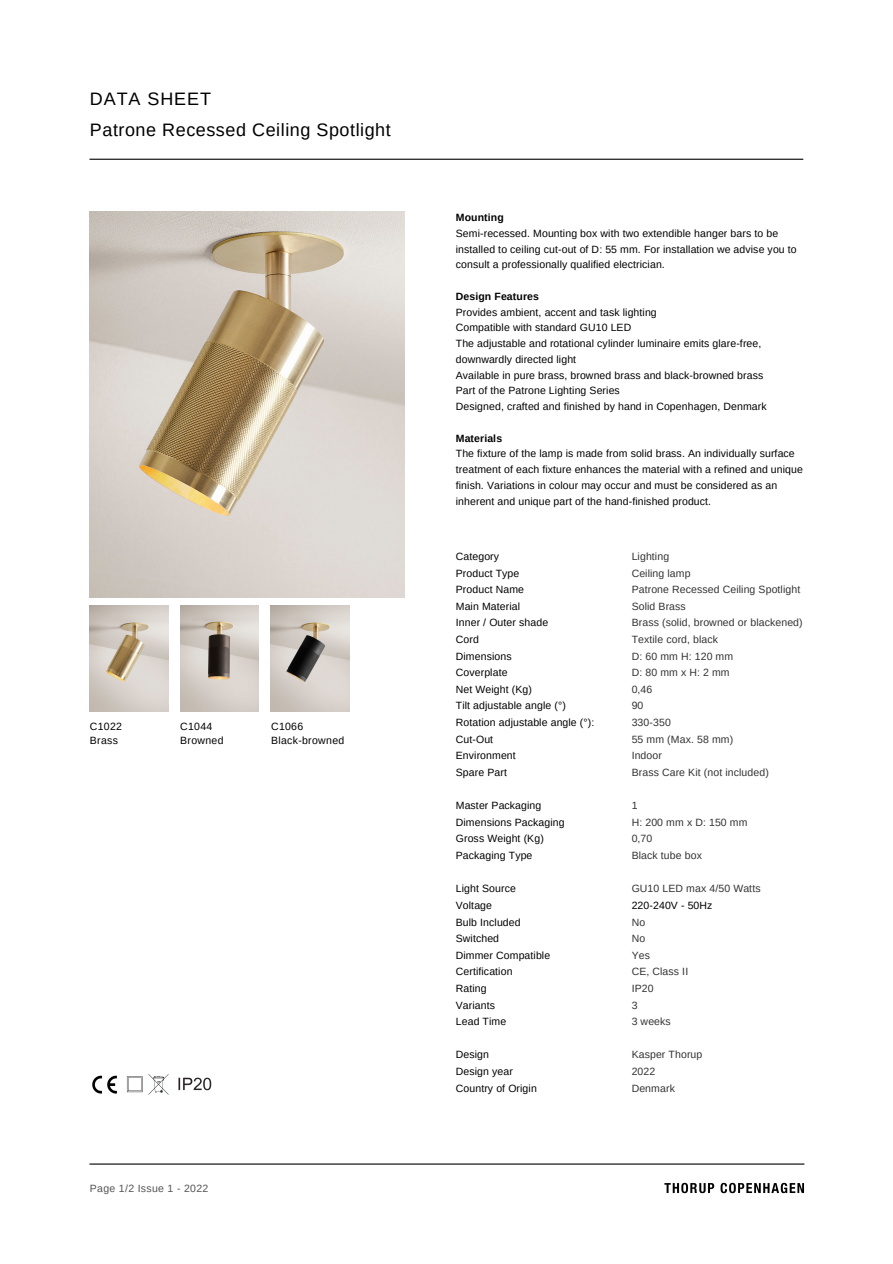
<style>
.page{position:relative;width:893px;height:1264px;background:#fff}
.page>*{position:absolute;margin:0;border:0;box-sizing:border-box;transform-origin:0 0}
.t1{font:18px "Arimo";letter-spacing:.03em;color:#000}
.t2{font:18px "Arimo";letter-spacing:.05em;color:#000}
.t3{font:10.5px/15.8px "Arimo";letter-spacing:.01em;color:#000}
.t4{font:10.5px/16.6px "Arimo";letter-spacing:.01em;color:#010101}
.t5{font:10.5px/16.6px "Arimo";letter-spacing:.01em;color:#333}
.t6{font:10.5px/14px "Arimo";letter-spacing:.03em;color:#000}
.t7{font:700 10.5px "Arimo";letter-spacing:.01em;color:#000}
.t8{font:10.5px "Arimo";letter-spacing:.03em;color:#545454}
</style>
<div class="page">
<img style="left:92px;top:1075px;width:25px;height:19px">
<img style="left:148px;top:1074px;width:21px;height:20px">
<svg style="left:127px;top:1076px;width:16px;height:16px"></svg>
<img style="left:178px;top:1077px;width:34px;height:13px">
<hr style="left:90px;top:159px;width:712px;height:1px;background:#020201">
<hr style="left:90px;top:1163px;width:714px;height:1px;background:#020201">
<img style="left:664px;top:1182px;width:140px;height:12px">
<img style="left:89px;top:211px;width:315px;height:386px">
<img style="left:180px;top:606px;width:79px;height:105px">
<img style="left:271px;top:606px;width:78px;height:105px">
<img style="left:90px;top:606px;width:79px;height:105px">
<h1 class="t2" style="left:90px;top:89px;width:123px">DATA SHEET</h1>
<h1 class="t1" style="left:90px;top:119px;width:302px">Patrone Recessed Ceiling Spotlight</h1>
<p class="t6" style="left:90px;top:719px;width:34px">C1022<br>Brass</p>
<p class="t6" style="left:180px;top:719px;width:45px">C1044<br>Browned</p>
<p class="t6" style="left:271px;top:719px;width:75px">C1066<br>Black-browned</p>
<p class="t8" style="left:90px;top:1182px;width:120px">Page 1/2 Issue 1 - 2022</p>
<p class="t7" style="left:456px;top:212px;width:49px">Mounting</p>
<p class="t3" style="left:456px;top:225px;width:342px">Semi-recessed. Mounting box with two extendible hanger bars to be installed to ceiling cut-out of D: 55 mm. For installation we advise you to consult a professionally qualified electrician.</p>
<p class="t7" style="left:456px;top:290px;width:85px">Design Features</p>
<p class="t3" style="left:456px;top:304px;width:312px">Provides ambient, accent and task lighting<br>Compatible with standard GU10 LED<br>The adjustable and rotational cylinder luminaire emits glare-free, downwardly directed light<br>Available in pure brass, browned brass and black-browned brass Part of the Patrone Lighting Series<br>Designed, crafted and finished by hand in Copenhagen, Denmark</p>
<p class="t7" style="left:456px;top:432px;width:48px">Materials</p>
<p class="t3" style="left:456px;top:446px;width:348px">The fixture of the lamp is made from solid brass. An individually surface treatment of each fixture enhances the material with a refined and unique finish. Variations in colour may occur and must be considered as an inherent and unique part of the hand-finished product.</p>
<p class="t4" style="left:456px;top:548px;width:140px">Category<br>Product Type<br>Product Name<br>Main Material<br>Inner / Outer shade<br>Cord<br>Dimensions<br>Coverplate<br>Net Weight (Kg)<br>Tilt adjustable angle (°)<br>Rotation adjustable angle (°):<br>Cut-Out<br>Environment<br>Spare Part</p>
<p class="t4" style="left:456px;top:797px;width:110px">Master Packaging<br>Dimensions Packaging<br>Gross Weight (Kg)<br>Packaging Type</p>
<p class="t4" style="left:456px;top:880px;width:96px">Light Source<br>Voltage<br>Bulb Included<br>Switched<br>Dimmer Compatible<br>Certification<br>Rating<br>Variants<br>Lead Time</p>
<p class="t4" style="left:456px;top:1046px;width:82px">Design<br>Design year<br>Country of Origin</p>
<p class="t5" style="left:631px;top:548px;width:172px">Lighting<br>Ceiling lamp<br>Patrone Recessed Ceiling Spotlight<br>Solid Brass<br>Brass (solid, browned or blackened)<br>Textile cord, black<br>D: 60 mm H: 120 mm<br>D:80mmxH:2mm<br>0,46<br>90<br>330-350<br>55 mm (Max. 58 mm)<br>Indoor<br>Brass Care Kit (not included)</p>
<p class="t5" style="left:631px;top:797px;width:117px">1<br>H: 200 mm x D: 150 mm<br>0,70<br>Black tube box</p>
<p class="t5" style="left:631px;top:880px;width:130px">GU10 LED max 4/50 Watts</p>
<p class="t3" style="left:631px;top:897px;width:82px">220-240V - 50Hz</p>
<p class="t5" style="left:631px;top:913px;width:58px">No<br>No<br>Yes<br>CE, Class II<br>IP20<br>3<br>3 weeks</p>
<p class="t5" style="left:631px;top:1046px;width:72px">Kasper Thorup<br>2022<br>Denmark</p>
</div>
